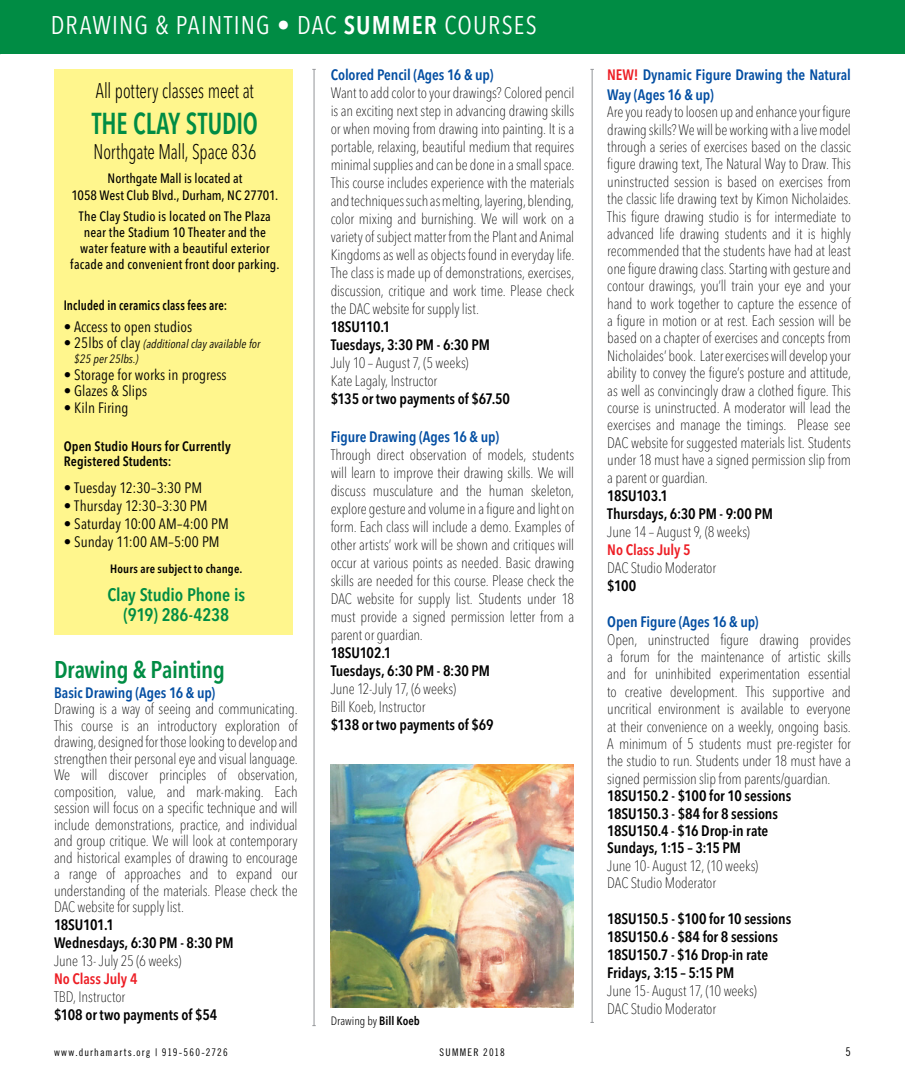
<style>
.page{position:relative;width:905px;height:1080px;background:#fff}
.page>*{position:absolute;margin:0;border:0;box-sizing:border-box;transform-origin:0 0}
.t1{font:600 condensed 30px "Avenir Next LT Pro";letter-spacing:-.005em;color:#008c44;scale:.85 1}
.t2{font:condensed 25.35px "Avenir Next LT Pro";letter-spacing:.045em;color:#fff}
.t3{font:600 condensed 24px "Avenir Next LT Pro";letter-spacing:-.015em;color:#008c44}
.t4{font:300 condensed 21px "Avenir Next LT Pro";letter-spacing:-.005em;color:#000;scale:.85 1}
.t5{font:600 condensed 18px/19.5px "Avenir Next LT Pro";letter-spacing:-.01em;color:#008c44;text-align:center}
.t6{font:100 condensed 15px/17.4px "Avenir Next LT Pro";letter-spacing:-.01em;color:#000;text-align:justify}
.t7{font:600 condensed 15px/18px "Avenir Next LT Pro";letter-spacing:-.01em;color:#000}
.t8{font:condensed 15px "Avenir Next LT Pro";color:#000}
.t9{font:600 condensed 15px/19.5px "Avenir Next LT Pro";letter-spacing:-.005em;color:#034ea2}
.t10{font:600 condensed 15px "Avenir Next LT Pro";color:#ed1d24}
.t11{font:500 condensed 13.5px/16.2px "Avenir Next LT Pro";letter-spacing:.005em;color:#000;text-align:center}
.t12{font:600 condensed 13.5px/15px "Avenir Next LT Pro";letter-spacing:.01em;color:#000}
.t13{font:600 condensed 13.5px "Avenir Next LT Pro";letter-spacing:.01em;color:#000;scale:.9 1}
.t14{font:italic condensed 12px/15px "Avenir Next LT Pro";color:#000}
.t15{font:600 condensed 12px "Avenir Next LT Pro";letter-spacing:.01em;color:#000}
.t16{font:300 condensed 12px "Avenir Next LT Pro";color:#000}
.t17{font:12px "Trade Gothic Cond Eighteen";color:#000}
.t18{font:10.5px "Trade Gothic Cond Eighteen";letter-spacing:.11em;color:#000}
.s1{font-weight:600}
.s2{font-style:normal;font-size:15px}
.s3{color:#ed1d24}
</style>
<div class="page">
<hr style="left:314px;top:69px;width:1px;height:957px;background:#939598">
<hr style="left:591px;top:69px;width:1px;height:953px;background:#939598">
<div style="left:0;top:0;width:904px;height:54px;background:#008c44"></div>
<div style="left:54px;top:69px;width:239px;height:565px;background:#fff68d"></div>
<img style="left:330px;top:764px;width:243px;height:243px">
<h2 class="t2" style="left:51px;top:10px;width:487px">DRAWING &amp; PAINTING • DAC <span class="s1">SUMMER</span> COURSES</h2>
<h3 class="t4" style="left:96px;top:78px;width:187px">All pottery classes meet at</h3>
<h1 class="t1" style="left:92px;top:105px;width:197px">THE CLAY STUDIO</h1>
<h3 class="t4" style="left:94px;top:139px;width:193px">Northgate Mall, Space 836</h3>
<p class="t11" style="left:72px;top:170px;width:208px">Northgate Mall is located at<br>1058 West Club Blvd., Durham, NC 27701.</p>
<p class="t11" style="left:70px;top:208px;width:211px">The Clay Studio is located on The Plaza near the Stadium 10 Theater and the water feature with a beautiful exterior facade and convenient front door parking.</p>
<p class="t13" style="left:64px;top:297px;width:183px">Included in ceramics class fees are:</p>
<p class="t8" style="left:64px;top:318px;width:130px">• Access to open studios</p>
<p class="t14" style="left:74px;top:337px;width:187px;text-indent:-11px"><span class="s2">• 25lbs of clay</span> (additional clay available for $25 per 25lbs.)</p>
<p class="t8" style="left:64px;top:366px;width:164px">• Storage for works in progress</p>
<p class="t8" style="left:64px;top:382px;width:85px">• Glazes &amp; Slips</p>
<p class="t8" style="left:64px;top:399px;width:66px">• Kiln Firing</p>
<p class="t12" style="left:64px;top:439px;width:169px">Open Studio Hours for Currently<br>Registered Students:</p>
<p class="t8" style="left:64px;top:478px;width:140px">• Tuesday 12:30–3:30 PM</p>
<p class="t8" style="left:64px;top:496px;width:145px">• Thursday 12:30–3:30 PM</p>
<p class="t8" style="left:64px;top:514px;width:166px">• Saturday 10:00 AM–4:00 PM</p>
<p class="t8" style="left:64px;top:532px;width:157px">• Sunday 11:00 AM–5:00 PM</p>
<p class="t15" style="left:110px;top:561px;width:134px">Hours are subject to change.</p>
<p class="t5" style="left:107px;top:585px;width:139px">Clay Studio Phone is (919) 286-4238</p>
<h3 class="t3" style="left:54px;top:655px;width:172px">Drawing &amp; Painting</h3>
<p class="t9" style="left:54px;top:683px;width:163px">Basic Drawing (Ages 16 &amp; up)</p>
<p class="t6" style="left:54px;top:701px;width:245px;line-height:16.5px">Drawing is a way of seeing and communicating.<br>This course is an introductory exploration of drawing, designed for those looking to develop and strengthen their personal eye and visual language.<br>We will discover principles of observation, composition, value, and mark-making. Each session will focus on a specific technique and will include demonstrations, practice, and individual and group critique. We will look at contemporary and historical examples of drawing to encourage a range of approaches and to expand our understanding of the materials. Please check the DAC website for supply list.</p>
<p class="t7" style="left:54px;top:916px;width:181px">18SU101.1<br>Wednesdays, 6:30 PM - 8:30 PM</p>
<p class="t6" style="left:54px;top:952px;width:129px">June 13- July 25 (6 weeks)</p>
<p class="t10" style="left:54px;top:970px;width:85px">No Class July 4</p>
<p class="t6" style="left:54px;top:988px;width:73px">TBD, Instructor</p>
<p class="t7" style="left:54px;top:1006px;width:165px">$108 or two payments of $54</p>
<p class="t9" style="left:330px;top:65px;width:164px">Colored Pencil (Ages 16 &amp; up)</p>
<p class="t6" style="left:330px;top:84px;width:245px;line-height:18px">Want to add color to your drawings? Colored pencil is an exciting next step in advancing drawing skills or when moving from drawing into painting. It is a portable, relaxing, beautiful medium that requires minimal supplies and can be done in a small space.<br>This course includes experience with the materials and techniques such as melting, layering, blending, color mixing and burnishing. We will work on a variety of subject matter from the Plant and Animal Kingdoms as well as objects found in everyday life.<br>The class is made up of demonstrations, exercises, discussion, critique and work time. Please check the DAC website for supply list.</p>
<p class="t7" style="left:330px;top:318px;width:161px">18SU110.1<br>Tuesdays, 3:30 PM - 6:30 PM</p>
<p class="t6" style="left:330px;top:354px;width:140px;line-height:18px">July 10 – August 7, (5 weeks)<br>Kate Lagaly, Instructor</p>
<p class="t7" style="left:330px;top:390px;width:181px">$135 or two payments of $67.50</p>
<p class="t9" style="left:330px;top:427px;width:170px">Figure Drawing (Ages 16 &amp; up)</p>
<p class="t6" style="left:330px;top:446px;width:245px;line-height:18px">Through direct observation of models, students will learn to improve their drawing skills. We will discuss musculature and the human skeleton, explore gesture and volume in a figure and light on form. Each class will include a demo. Examples of other artists’ work will be shown and critiques will occur at various points as needed. Basic drawing skills are needed for this course. Please check the DAC website for supply list. Students under 18 must provide a signed permission letter from a parent or guardian.</p>
<p class="t7" style="left:330px;top:644px;width:161px">18SU102.1<br>Tuesdays, 6:30 PM - 8:30 PM</p>
<p class="t6" style="left:330px;top:680px;width:127px;line-height:18px">June 12-July 17, (6 weeks)<br>Bill Koeb, Instructor</p>
<p class="t7" style="left:330px;top:716px;width:164px">$138 or two payments of $69</p>
<p class="t16" style="left:331px;top:1014px;width:91px">Drawing by <span class="s1">Bill Koeb</span></p>
<p class="t9" style="left:607px;top:65px;width:245px"><span class="s3">NEW!</span> Dynamic Figure Drawing the Natural<br>Way (Ages 16 &amp; up)</p>
<p class="t6" style="left:607px;top:103px;width:245px">Are you ready to loosen up and enhance your figure drawing skills? We will be working with a live model through a series of exercises based on the classic figure drawing text, The Natural Way to Draw. This uninstructed session is based on exercises from the classic life drawing text by Kimon Nicholaides.<br>This figure drawing studio is for intermediate to advanced life drawing students and it is highly recommended that the students have had at least one figure drawing class. Starting with gesture and contour drawings, you’ll train your eye and your hand to work together to capture the essence of a figure in motion or at rest. Each session will be based on a chapter of exercises and concepts from Nicholaides’ book. Later exercises will develop your ability to convey the figure’s posture and attitude, as well as convincingly draw a clothed figure. This course is uninstructed. A moderator will lead the exercises and manage the timings. Please see DAC website for suggested materials list. Students under 18 must have a signed permission slip from a parent or guardian.</p>
<p class="t7" style="left:607px;top:487px;width:167px">18SU103.1<br>Thursdays, 6:30 PM - 9:00 PM</p>
<p class="t6" style="left:607px;top:523px;width:144px">June 14 – August 9, (8 weeks)</p>
<p class="t10" style="left:607px;top:541px;width:85px">No Class July 5</p>
<p class="t6" style="left:607px;top:559px;width:110px">DAC Studio Moderator</p>
<p class="t7" style="left:607px;top:577px;width:30px">$100</p>
<p class="t9" style="left:607px;top:612px;width:153px">Open Figure (Ages 16 &amp; up)</p>
<p class="t6" style="left:607px;top:631px;width:245px">Open, uninstructed figure drawing provides a forum for the maintenance of artistic skills and for uninhibited experimentation essential to creative development. This supportive and uncritical environment is available to everyone at their convenience on a weekly, ongoing basis.<br>A minimum of 5 students must pre-register for the studio to run. Students under 18 must have a signed permission slip from parents/guardian.</p>
<p class="t7" style="left:607px;top:787px;width:185px;line-height:17.4px">18SU150.2 - $100 for 10 sessions<br>18SU150.3 - $84 for 8 sessions<br>18SU150.4 - $16 Drop-in rate<br>Sundays, 1:15 – 3:15 PM</p>
<p class="t6" style="left:607px;top:857px;width:153px">June 10- August 12, (10 weeks)<br>DAC Studio Moderator</p>
<p class="t7" style="left:607px;top:910px;width:185px">18SU150.5 - $100 for 10 sessions<br>18SU150.6 - $84 for 8 sessions<br>18SU150.7 - $16 Drop-in rate<br>Fridays, 3:15 – 5:15 PM</p>
<p class="t6" style="left:607px;top:982px;width:151px;line-height:18px">June 15- August 17, (10 weeks)<br>DAC Studio Moderator</p>
<p class="t18" style="left:54px;top:1046px;width:175px">www.durhamarts.org | 919-560-2726</p>
<p class="t18" style="left:439px;top:1046px;width:67px">SUMMER 2018</p>
<p class="t17" style="left:845px;top:1045px;width:7px">5</p>
</div>
